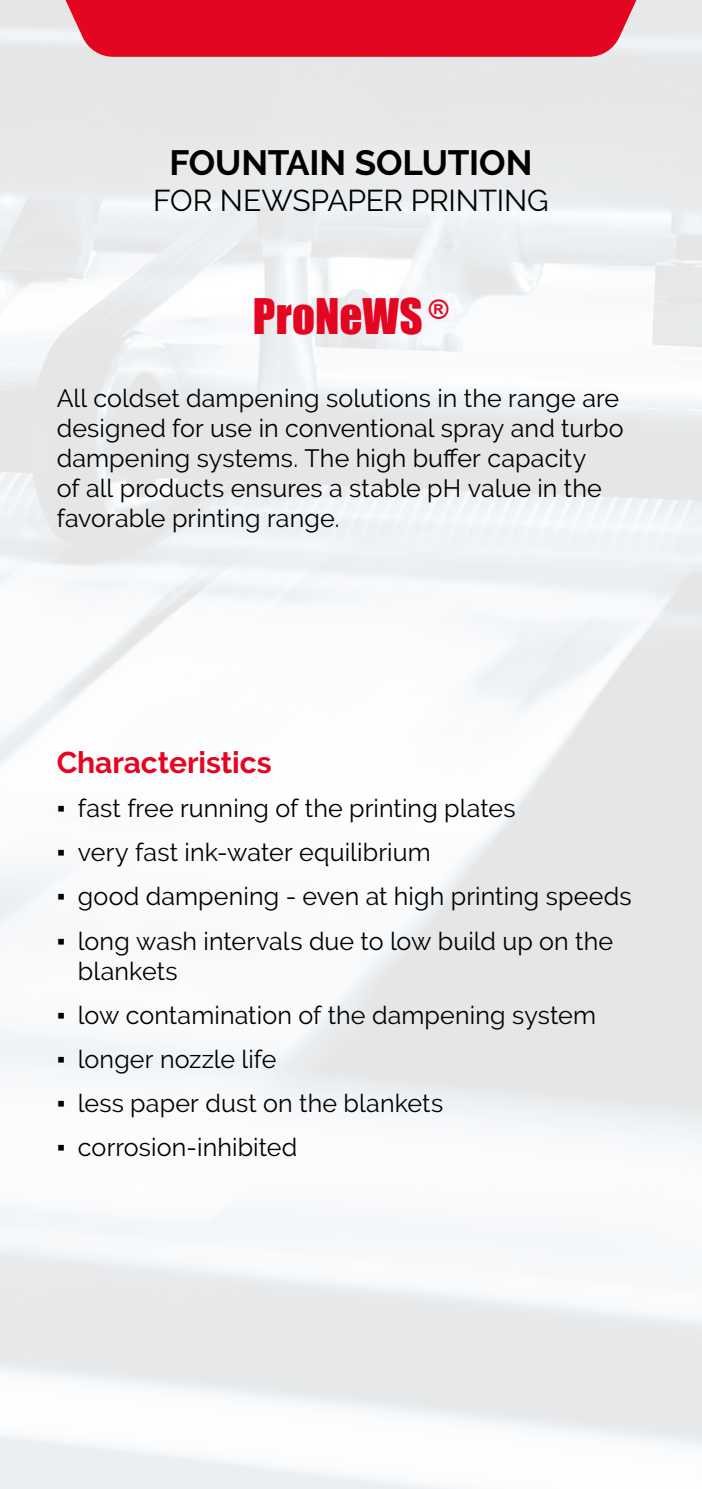
<style>
.page{position:relative;width:702px;height:1489px;background:#fff}
.page>*{position:absolute;margin:0;border:0;box-sizing:border-box;transform-origin:0 0}
.t1{font:45px "Impact";color:#e40521}
.t2{font:700 35px "Raleway";letter-spacing:-.005em;color:#000}
.t3{font:30px "Raleway";letter-spacing:-.01em;color:#000}
.t4{font:700 30px "Raleway";letter-spacing:-.005em;color:#e40521}
.t5{font:25px/30px "Raleway";letter-spacing:.005em;color:#000}
.s1{font-family:"Arial"}
</style>
<div class="page">
<svg style="left:56px;top:0;width:590px;height:57px;background:#e41832"></svg>
<h2 class="t2" style="left:169px;top:142px;width:364px">FOUNTAIN SOLUTION</h2>
<p class="t3" style="left:153px;top:183px;width:397px">FOR NEWSPAPER PRINTING</p>
<h1 class="t1" style="left:253px;top:281px;width:198px">ProNeWS <sup>®</sup></h1>
<p class="t5" style="left:57px;top:383px;width:568px">All coldset dampening solutions in the range are designed for use in conventional spray and turbo dampening systems. The high buffer capacity<br>of all products ensures a stable pH value in the favorable printing range.</p>
<p class="t4" style="left:57px;top:745px;width:216px">Characteristics</p>
<p class="t5" style="left:57px;top:793px;width:460px"><span class="s1">▪</span> fast free running of the printing plates</p>
<p class="t5" style="left:57px;top:837px;width:375px"><span class="s1">▪</span> very fast ink-water equilibrium</p>
<p class="t5" style="left:57px;top:881px;width:576px"><span class="s1">▪</span> good dampening - even at high printing speeds</p>
<p class="t5" style="left:78px;top:925px;width:536px;text-indent:-21px"><span class="s1">▪</span> long wash intervals due to low build up on the blankets</p>
<p class="t5" style="left:57px;top:999px;width:541px"><span class="s1">▪</span> low contamination of the dampening system</p>
<p class="t5" style="left:57px;top:1044px;width:221px"><span class="s1">▪</span> longer nozzle life</p>
<p class="t5" style="left:57px;top:1088px;width:388px"><span class="s1">▪</span> less paper dust on the blankets</p>
<p class="t5" style="left:57px;top:1132px;width:242px"><span class="s1">▪</span> corrosion-inhibited</p>
</div>
